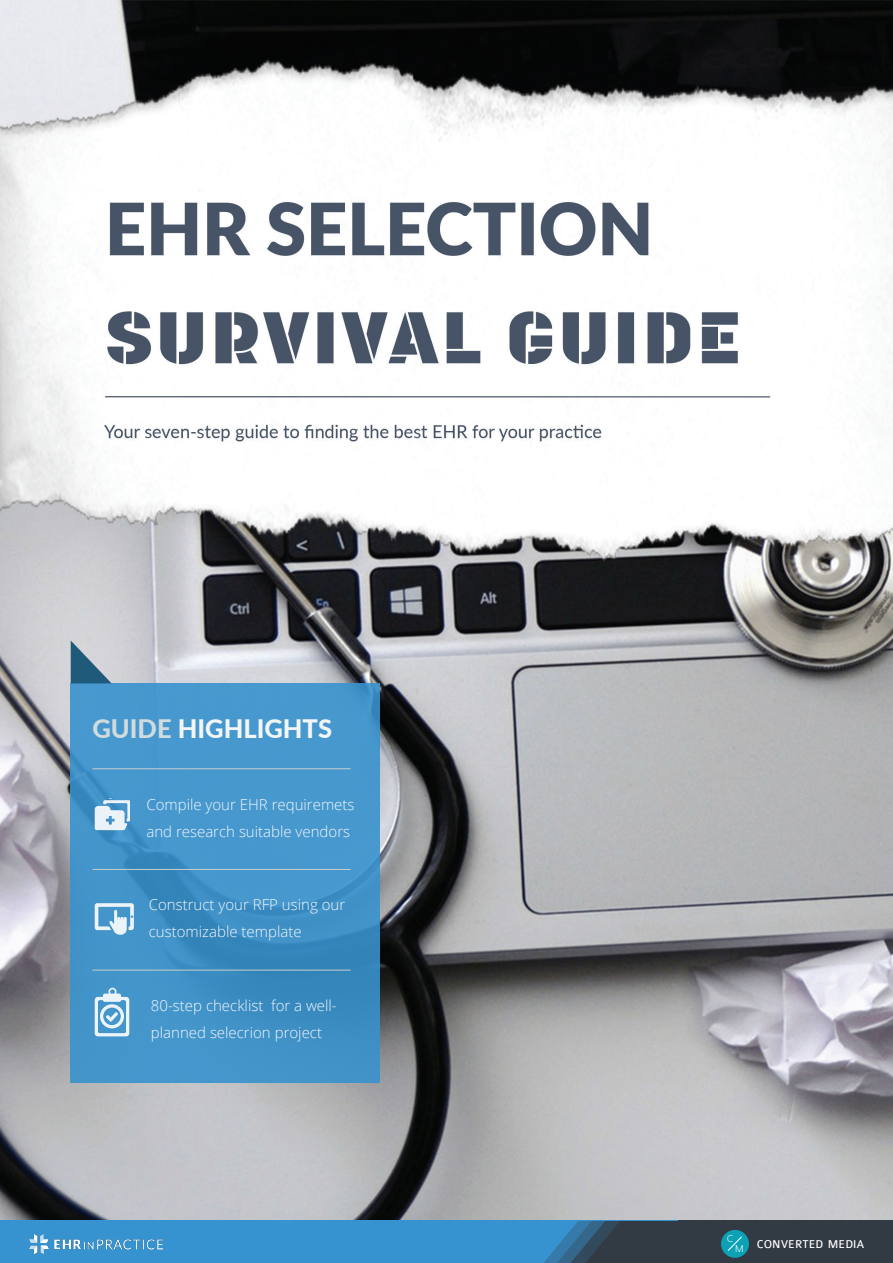
<style>
.page{position:relative;width:893px;height:1263px;background:#fff}
.page>*{position:absolute;margin:0;border:0;box-sizing:border-box;transform-origin:0 0}
.t1{font:800 25.5px "Lato";color:#f3f6f7}
.Cover_Text_-_Small{font:300 15px/27px "Open Sans";color:#f4f7fc}
.t2{font:12.15px "Colaborate";color:#fff}
.t3{font:9.75px "Corbert";color:#fff}
.s1{color:#d0dbde}
</style>
<div class="page">
<img style="left:0;top:0;width:893px;height:1221px">
<div style="left:0;top:1221px;width:893px;height:42px;background:#3793d0"></div>
<div style="left:678px;top:1221px;width:215px;height:42px;background:#323a44"></div>
<div style="left:721px;top:1230px;width:28px;height:28px;background:#0da1b5;border-radius:50%"></div>
<svg style="left:544px;top:1221px;width:198px;height:42px"></svg>
<img style="left:29px;top:1234px;width:135px;height:19px">
<svg style="left:71px;top:683px;width:309px;height:399px;background:#4193c8"></svg>
<svg style="left:71px;top:640px;width:41px;height:43px;background:#7d99ab"></svg>
<hr style="left:92px;top:768px;width:259px;height:1px;background:#ccc">
<svg style="left:95px;top:798px;width:34px;height:32px"></svg>
<hr style="left:92px;top:869px;width:259px;height:1px;background:#ccc">
<svg style="left:95px;top:903px;width:39px;height:32px"></svg>
<hr style="left:92px;top:970px;width:259px;height:1px;background:#ccc">
<svg style="left:95px;top:988px;width:34px;height:48px;background:#93c2e0"></svg>
<p class="t1" style="left:92px;top:710px;width:241px"><span class="s1">GUIDE</span> HIGHLIGHTS</p>
<p class="Cover_Text_-_Small" style="left:146px;top:790px;width:210px">Compile your EHR requiremets and research suitable vendors</p>
<p class="Cover_Text_-_Small" style="left:149px;top:891px;width:198px">Construct your RFP using our customizable template</p>
<p class="Cover_Text_-_Small" style="left:151px;top:991px;width:187px">80-step checklist for a well&shy;planned selecrion project</p>
<p class="t3" style="left:727px;top:1232px;width:8px">C</p>
<p class="t3" style="left:735px;top:1242px;width:10px">M</p>
<p class="t2" style="left:757px;top:1238px;width:109px">CONVERTED MEDIA</p>
</div>
